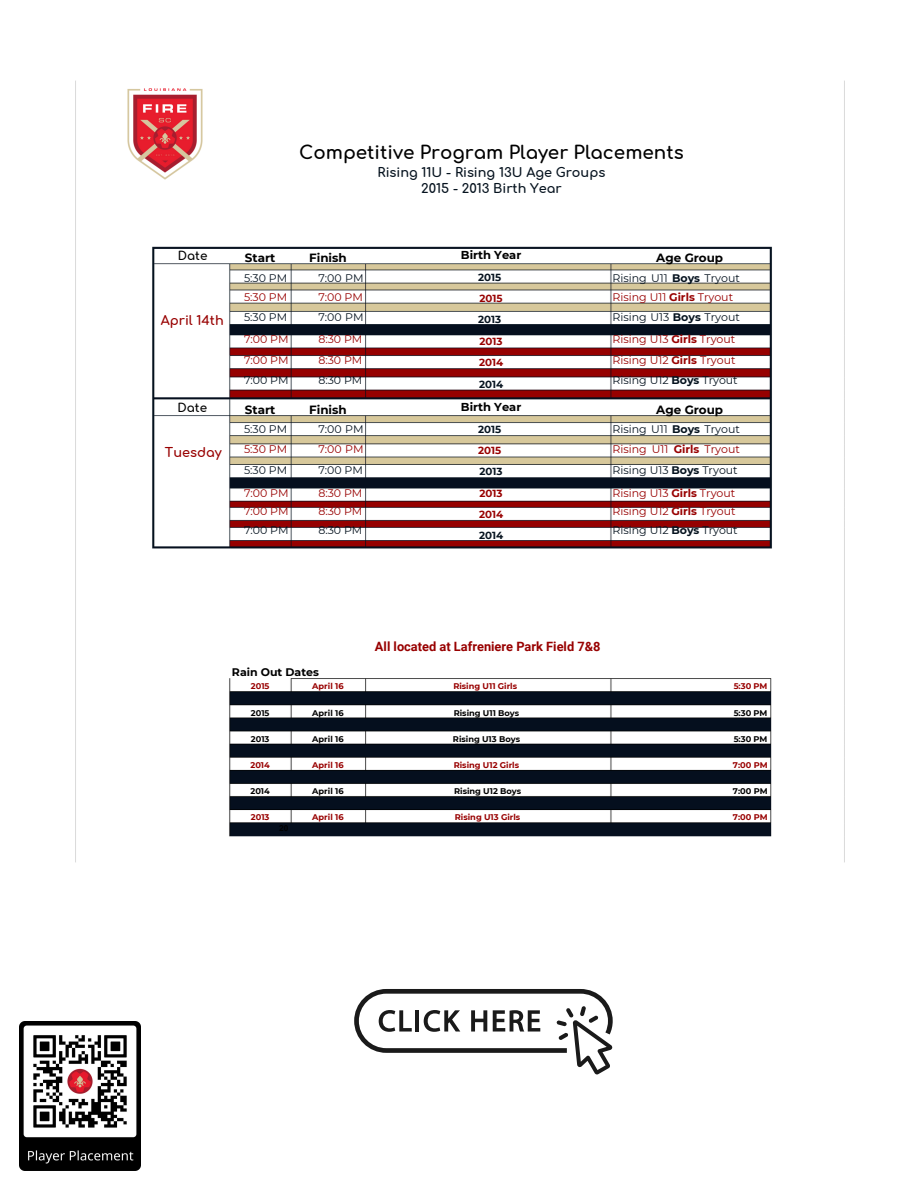
<style>
.page{position:relative;width:918px;height:1188px;background:#fff}
.page>*{position:absolute;margin:0;border:0;box-sizing:border-box;transform-origin:0 0}
.t1{font:700 18.3px "Comfortaa";color:#000}
.t2{font:700 12.9px/15.8px "Comfortaa";color:#06131f;text-align:center}
.t3{font:700 12.9px "Roboto";color:#980000}
.t4{font:700 12.9px "Comfortaa";color:#980000}
.t5{font:700 12px "Montserrat";color:#000}
.t6{font:700 12px "Comfortaa";color:#000}
.t7{font:700 11.55px "Montserrat";color:#000}
.t8{font:10.95px/20.2px "Montserrat";color:#06131f}
.t9{font:10.95px/20.2px "Montserrat";color:#980000}
.t10{font:700 10.95px "Montserrat";color:#000}
.t11{font:700 10.2px/21.3px "Montserrat";color:#06131f}
.t12{font:700 10.2px/21.3px "Montserrat";color:#980000}
.t13{font:700 8.25px "Montserrat";color:#980000}
.t14{font:700 8.25px "Montserrat";color:#000}
.t15{font:700 8.25px "Arial MT Pro";color:#000}
.s1{color:#980000}
.s2{color:#06131f}
.s3{font-weight:700}
.s4{font-weight:700;color:#980000}
.s5{font-weight:700;color:#06131f}
</style>
<div class="page">
<img style="left:75px;top:80px;width:770px;height:783px">
<img style="left:112px;top:81px;width:106px;height:106px">
<svg style="left:354px;top:989px;width:259px;height:85px"></svg>
<img style="left:20px;top:1021px;width:120px;height:150px">
<p class="t1" style="left:299px;top:143px;width:386px">Competitive Program Player Placements</p>
<p class="t2" style="left:378px;top:165px;width:229px">Rising 11U - Rising 13U Age Groups<br>2015 - 2013 Birth Year</p>
<h1 class="t6" style="left:178px;top:250px;width:31px">Date</h1>
<p class="t4" style="left:161px;top:313px;width:65px">April 14th</p>
<h1 class="t6" style="left:178px;top:401px;width:31px">Date</h1>
<p class="t4" style="left:165px;top:446px;width:58px">Tuesday</p>
<h1 class="t5" style="left:245px;top:251px;width:32px">Start</h1>
<h2 class="t8" style="left:244px;top:268px;width:45px;line-height:19.2px">5:30 PM<br><span class="s1">5:30 PM</span></h2>
<h2 class="t8" style="left:244px;top:306px;width:46px;line-height:22.5px">5:30 PM<br><span class="s1">7:00 PM</span></h2>
<h2 class="t9" style="left:244px;top:350px;width:46px">7:00 PM<br><span class="s2">7:00 PM</span></h2>
<h2 class="t5" style="left:245px;top:402px;width:32px">Start</h2>
<h3 class="t8" style="left:244px;top:419px;width:45px;text-align:justify">5:30 PM <span class="s1">5:30 PM </span>5:30 PM</h3>
<h3 class="t9" style="left:244px;top:484px;width:46px;line-height:18px">7:00 PM<br>7:00 PM</h3>
<h3 class="t8" style="left:244px;top:520px;width:46px">7:00 PM</h3>
<h1 class="t5" style="left:309px;top:251px;width:39px">Finish</h1>
<h4 class="t8" style="left:318px;top:268px;width:47px;line-height:19.2px">7:00 PM<br><span class="s1">7:00 PM</span></h4>
<h4 class="t8" style="left:318px;top:306px;width:47px;line-height:22.5px">7:00 PM<br><span class="s1">8:30 PM</span></h4>
<h4 class="t9" style="left:318px;top:350px;width:46px">8:30 PM<br><span class="s2">8:30 PM</span></h4>
<h2 class="t5" style="left:309px;top:402px;width:39px">Finish</h2>
<h1 class="t8" style="left:318px;top:419px;width:47px;text-align:justify">7:00 PM <span class="s1">7:00 PM </span>7:00 PM</h1>
<h1 class="t9" style="left:318px;top:484px;width:46px;line-height:18px">8:30 PM<br>8:30 PM</h1>
<h1 class="t8" style="left:318px;top:520px;width:46px">8:30 PM</h1>
<h1 class="t7" style="left:461px;top:247px;width:62px">Birth Year</h1>
<h1 class="t11" style="left:478px;top:267px;width:27px">2015<br><span class="s1">2015<br></span>2013<br><span class="s1">2013<br>2014<br></span>2014</h1>
<h1 class="t7" style="left:461px;top:399px;width:62px">Birth Year</h1>
<h1 class="t12" style="left:478px;top:418px;width:27px"><span class="s2">2015<br></span>2015<br><span class="s2">2013<br></span>2013<br>2014</h1>
<h1 class="t11" style="left:479px;top:525px;width:26px">2014</h1>
<h2 class="t5" style="left:656px;top:251px;width:68px">Age Group</h2>
<h4 class="t8" style="left:613px;top:268px;width:129px;line-height:19.2px">Rising U11 <span class="s3">Boys</span> Tryout<br><span class="s1">Rising U11</span> <span class="s4">Girls</span> <span class="s1">Tryout</span></h4>
<h4 class="t8" style="left:613px;top:306px;width:129px;line-height:22.5px">Rising U13 <span class="s3">Boys</span> Tryout<br><span class="s1">Rising U13</span> <span class="s4">Girls</span> <span class="s1">Tryout</span></h4>
<h4 class="t9" style="left:613px;top:350px;width:127px">Rising U12 <span class="s3">Girls</span> Tryout<br><span class="s2">Rising U12</span> <span class="s5">Boys</span> <span class="s2">Tryout</span></h4>
<h1 class="t8" style="left:613px;top:419px;width:129px;text-align:justify">Rising U11 <span class="s3">Boys</span> Tryout <span class="s1">Rising U11</span> <span class="s4">Girls</span> <span class="s1">Tryout </span>Rising U13 <span class="s3">Boys</span> Tryout</h1>
<h1 class="t9" style="left:613px;top:484px;width:125px;line-height:18px">Rising U13 <span class="s3">Girls</span> Tryout<br>Rising U12 <span class="s3">Girls</span> Tryout</h1>
<h1 class="t8" style="left:613px;top:520px;width:127px">Rising U12 <span class="s3">Boys</span> Tryout</h1>
<h1 class="t5" style="left:656px;top:402px;width:68px">Age Group</h1>
<h1 class="t10" style="left:232px;top:666px;width:88px">Rain Out Dates</h1>
<h1 class="t3" style="left:375px;top:639px;width:227px">All located at Lafreniere Park Field 7&amp;8</h1>
<p class="t13" style="left:251px;top:681px;width:20px">2015</p>
<p class="t14" style="left:251px;top:708px;width:20px">2015</p>
<p class="t14" style="left:251px;top:734px;width:20px">2013</p>
<h3 class="t13" style="left:251px;top:760px;width:21px">2014</h3>
<p class="t14" style="left:251px;top:786px;width:21px">2014</p>
<p class="t13" style="left:251px;top:812px;width:20px">2013</p>
<h5 class="t15" style="left:279px;top:825px;width:11px">20</h5>
<p class="t13" style="left:312px;top:681px;width:33px">April 16</p>
<p class="t14" style="left:312px;top:708px;width:33px">April 16</p>
<p class="t14" style="left:312px;top:734px;width:33px">April 16</p>
<p class="t13" style="left:312px;top:760px;width:33px">April 16</p>
<p class="t14" style="left:312px;top:786px;width:33px">April 16</p>
<p class="t13" style="left:312px;top:812px;width:33px">April 16</p>
<p class="t13" style="left:455px;top:812px;width:67px">Rising U13 Girls</p>
<p class="t13" style="left:453px;top:681px;width:65px">Rising U11 Girls</p>
<p class="t14" style="left:454px;top:708px;width:67px">Rising U11 Boys</p>
<p class="t14" style="left:453px;top:734px;width:69px">Rising U13 Boys</p>
<p class="t13" style="left:454px;top:760px;width:67px">Rising U12 Girls</p>
<p class="t14" style="left:454px;top:786px;width:69px">Rising U12 Boys</p>
<p class="t13" style="left:734px;top:681px;width:35px">5:30 PM</p>
<p class="t14" style="left:734px;top:708px;width:35px">5:30 PM</p>
<h5 class="t14" style="left:734px;top:734px;width:35px">5:30 PM</h5>
<h5 class="t13" style="left:733px;top:760px;width:36px">7:00 PM</h5>
<h5 class="t14" style="left:733px;top:786px;width:36px">7:00 PM</h5>
<h5 class="t13" style="left:733px;top:812px;width:36px">7:00 PM</h5>
</div>
